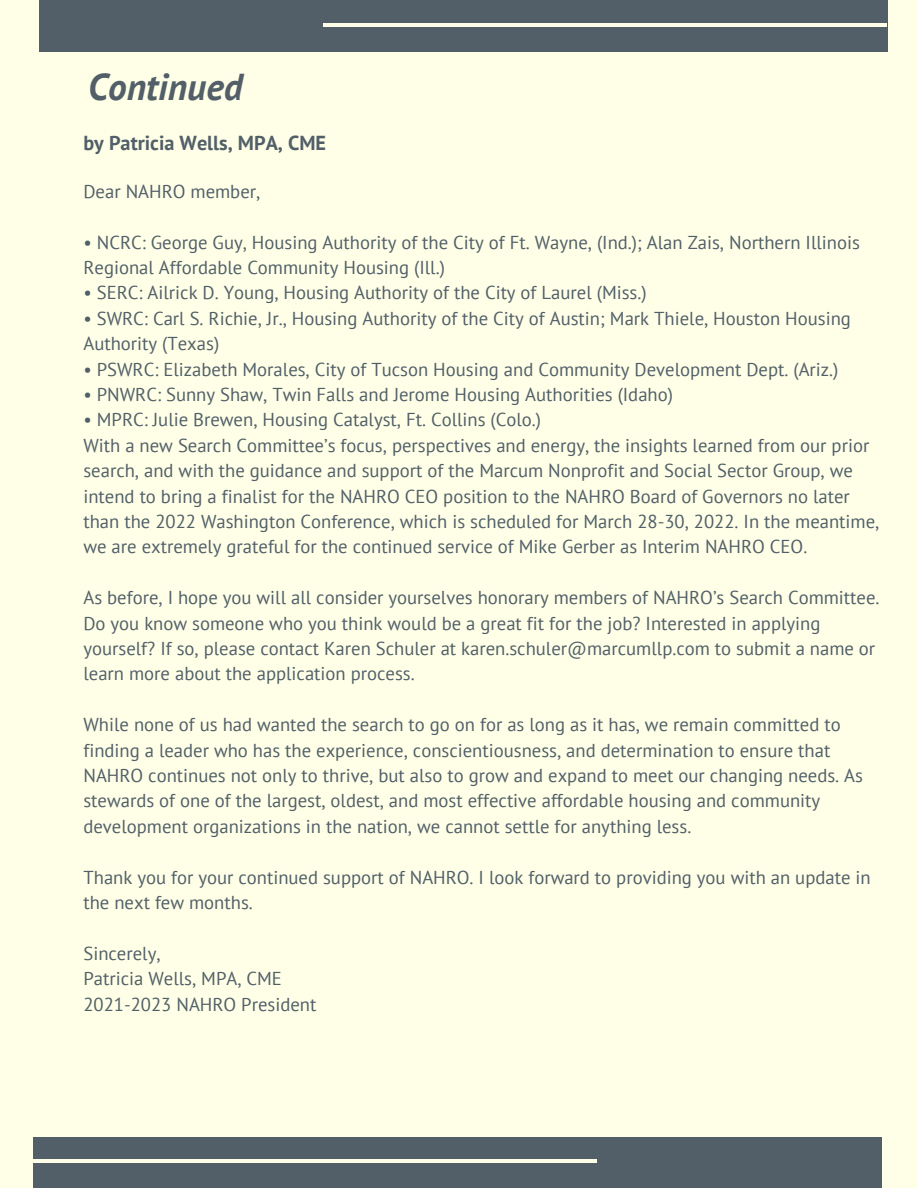
<style>
.page{position:relative;width:918px;height:1188px;background:#feffe6}
.page>*{position:absolute;margin:0;border:0;box-sizing:border-box;transform-origin:0 0}
.t1{font:italic 700 37.35px "PT Sans";color:#525f69}
.t2{font:700 20.25px "PT Sans";color:#525f69}
.t3{font:18.6px/25.3px "PT Sans";color:#525f69}
</style>
<div class="page">
<div style="left:39px;top:0;width:848px;height:52px;background:#525f69"></div>
<hr style="left:323px;top:23px;width:563px;height:4px;background:#feffe6">
<div style="left:34px;top:1137px;width:848px;height:51px;background:#525f69"></div>
<hr style="left:33px;top:1159px;width:563px;height:3px;background:#feffe6">
<p class="t1" style="left:88px;top:62px;width:156px">Continued</p>
<p class="t2" style="left:83px;top:130px;width:244px">by Patricia Wells, MPA, CME</p>
<p class="t3" style="left:83px;top:178px;width:178px">Dear NAHRO member,</p>
<p class="t3" style="left:83px;top:229px;width:778px">• NCRC: George Guy, Housing Authority of the City of Ft. Wayne, (Ind.); Alan Zais, Northern Illinois<br>Regional Affordable Community Housing (Ill.)</p>
<p class="t3" style="left:83px;top:280px;width:565px">• SERC: Ailrick D. Young, Housing Authority of the City of Laurel (Miss.)</p>
<p class="t3" style="left:83px;top:305px;width:769px">• SWRC: Carl S. Richie, Jr., Housing Authority of the City of Austin; Mark Thiele, Houston Housing<br>Authority (Texas)</p>
<p class="t3" style="left:83px;top:356px;width:757px">• PSWRC: Elizabeth Morales, City of Tucson Housing and Community Development Dept. (Ariz.)</p>
<p class="t3" style="left:83px;top:381px;width:591px">• PNWRC: Sunny Shaw, Twin Falls and Jerome Housing Authorities (Idaho)</p>
<p class="t3" style="left:83px;top:407px;width:459px">• MPRC: Julie Brewen, Housing Catalyst, Ft. Collins (Colo.)</p>
<p class="t3" style="left:83px;top:432px;width:797px">With a new Search Committee’s focus, perspectives and energy, the insights learned from our prior search, and with the guidance and support of the Marcum Nonprofit and Social Sector Group, we intend to bring a finalist for the NAHRO CEO position to the NAHRO Board of Governors no later than the 2022 Washington Conference, which is scheduled for March 28-30, 2022. In the meantime, we are extremely grateful for the continued service of Mike Gerber as Interim NAHRO CEO.</p>
<p class="t3" style="left:83px;top:585px;width:798px">As before, I hope you will all consider yourselves honorary members of NAHRO’s Search Committee.<br>Do you know someone who you think would be a great fit for the job? Interested in applying yourself? If so, please contact Karen Schuler at karen.schuler@marcumllp.com to submit a name or learn more about the application process.</p>
<p class="t3" style="left:83px;top:712px;width:781px">While none of us had wanted the search to go on for as long as it has, we remain committed to finding a leader who has the experience, conscientiousness, and determination to ensure that NAHRO continues not only to thrive, but also to grow and expand to meet our changing needs. As stewards of one of the largest, oldest, and most effective affordable housing and community development organizations in the nation, we cannot settle for anything less.</p>
<p class="t3" style="left:83px;top:864px;width:789px">Thank you for your continued support of NAHRO. I look forward to providing you with an update in the next few months.</p>
<p class="t3" style="left:83px;top:940px;width:79px">Sincerely,</p>
<p class="t3" style="left:83px;top:966px;width:200px">Patricia Wells, MPA, CME</p>
<p class="t3" style="left:83px;top:991px;width:235px">2021-2023 NAHRO President</p>
</div>
